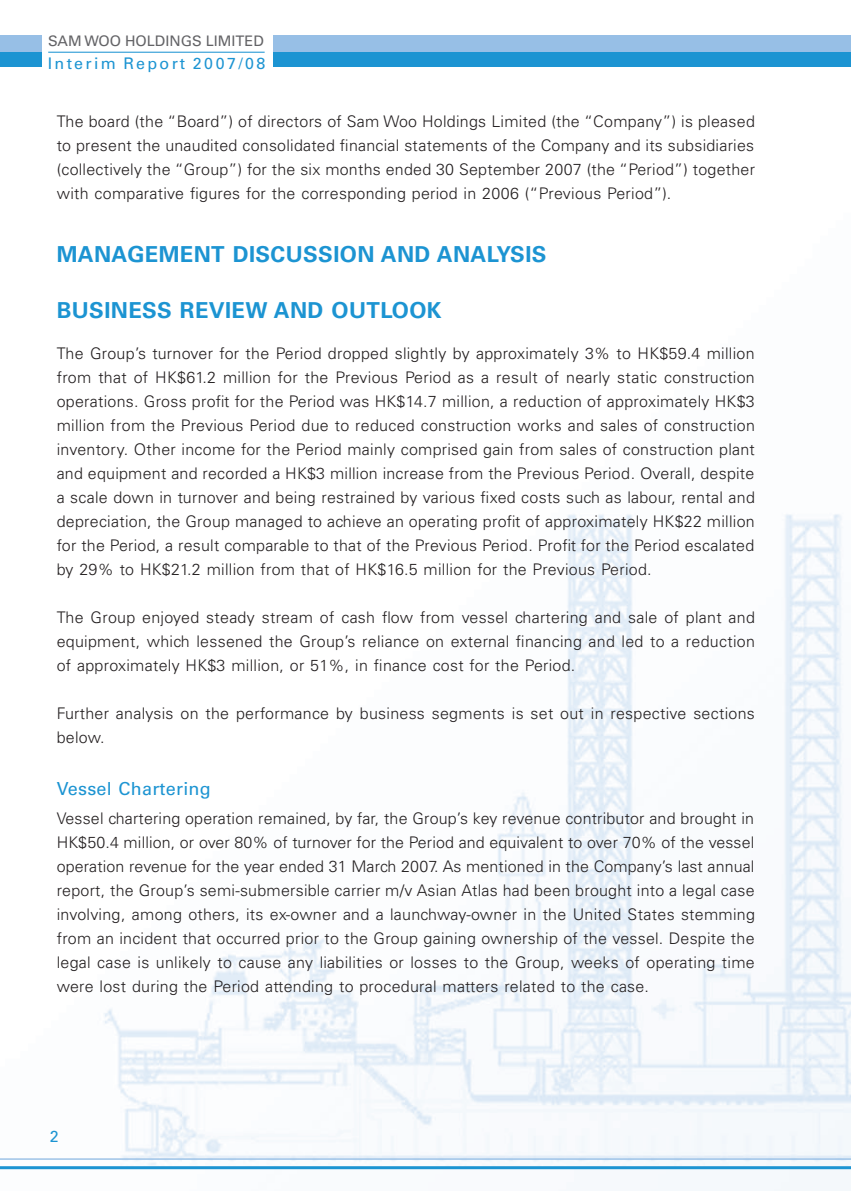
<style>
.page{position:relative;width:851px;height:1191px;background:#fff}
.page>*{position:absolute;margin:0;border:0;box-sizing:border-box;transform-origin:0 0}
.t1{font:700 22px "Univers LT Std";letter-spacing:.015em;color:#1c94d2}
.t2{font:18px "Univers LT Std";letter-spacing:.015em;color:#1c94d2}
.t3{font:300 16px/24px "Univers LT Std";letter-spacing:.015em;color:#231f20;text-align:justify}
.t4{font:16px "Univers LT Std";letter-spacing:.145em;color:#1c94d2}
.t5{font:14.6px "Univers LT Std";color:#636366}
</style>
<div class="page">
<img style="left:0;top:51px;width:851px;height:1140px">
<hr style="left:48px;top:52px;width:216px;height:1px;background:#1c94d2">
<hr style="left:0;top:1166px;width:850px;height:3px;background:#1c94d2">
<hr style="left:0;top:1158px;width:850px;height:1px;background:#97bfe6">
<div style="left:0;top:35px;width:42px;height:32px;background:#1c94d2"></div>
<div style="left:0;top:35px;width:42px;height:17px;background:#97bfe6"></div>
<div style="left:273px;top:35px;width:577px;height:32px;background:#1c94d2"></div>
<div style="left:273px;top:35px;width:577px;height:17px;background:#97bfe6"></div>
<hr style="left:850px;top:35px;width:1px;height:32px;background:#1c94d2">
<svg style="left:850px;top:35px;width:1px;height:17px"></svg>
<p class="t5" style="left:48px;top:32px;width:217px">SAM WOO HOLDINGS LIMITED</p>
<p class="t4" style="left:48px;top:54px;width:219px">Interim Report 2007/08</p>
<p class="t3" style="left:57px;top:109px;width:699px">The board (the “Board”) of directors of Sam Woo Holdings Limited (the “Company”) is pleased to present the unaudited consolidated financial statements of the Company and its subsidiaries (collectively the “Group”) for the six months ended 30 September 2007 (the “Period”) together with comparative figures for the corresponding period in 2006 (“Previous Period”).</p>
<h1 class="t1" style="left:57px;top:241px;width:491px">MANAGEMENT DISCUSSION AND ANALYSIS</h1>
<h1 class="t1" style="left:57px;top:297px;width:386px">BUSINESS REVIEW AND OUTLOOK</h1>
<p class="t3" style="left:57px;top:341px;width:699px">The Group’s turnover for the Period dropped slightly by approximately 3% to HK$59.4 million from that of HK$61. 2 million for the Previous Period as a result of nearly static construction operations. Gross profit for the Period was HK$14. 7 million, a reduction of approximately HK$3 million from the Previous Period due to reduced construction works and sales of construction inventory. Other income for the Period mainly comprised gain from sales of construction plant and equipment and recorded a HK$3 million increase from the Previous Period. Overall, despite a scale down in turnover and being restrained by various fixed costs such as labour, rental and depreciation, the Group managed to achieve an operating profit of approximately HK$22 million for the Period, a result comparable to that of the Previous Period. Profit for the Period escalated by 29% to HK$21.2 million from that of HK$16. 5 million for the Previous Period.</p>
<p class="t3" style="left:57px;top:605px;width:699px">The Group enjoyed steady stream of cash flow from vessel chartering and sale of plant and equipment, which lessened the Group’s reliance on external financing and led to a reduction of approximately HK$3 million, or 51%, in finance cost for the Period.</p>
<p class="t3" style="left:57px;top:701px;width:699px">Further analysis on the performance by business segments is set out in respective sections below.</p>
<p class="t2" style="left:57px;top:777px;width:156px">Vessel Chartering</p>
<p class="t3" style="left:57px;top:806px;width:699px">Vessel chartering operation remained, by far, the Group’s key revenue contributor and brought in HK$50.4 million, or over 80% of turnover for the Period and equivalent to over 70% of the vessel operation revenue for the year ended 31 March 2007. As mentioned in the Company’s last annual report, the Group’s semi-submersible carrier m/v Asian Atlas had been brought into a legal case involving, among others, its ex-owner and a launchway-owner in the United States stemming from an incident that occurred prior to the Group gaining ownership of the vessel. Despite the legal case is unlikely to cause any liabilities or losses to the Group, weeks of operating time were lost during the Period attending to procedural matters related to the case.</p>
</div>
